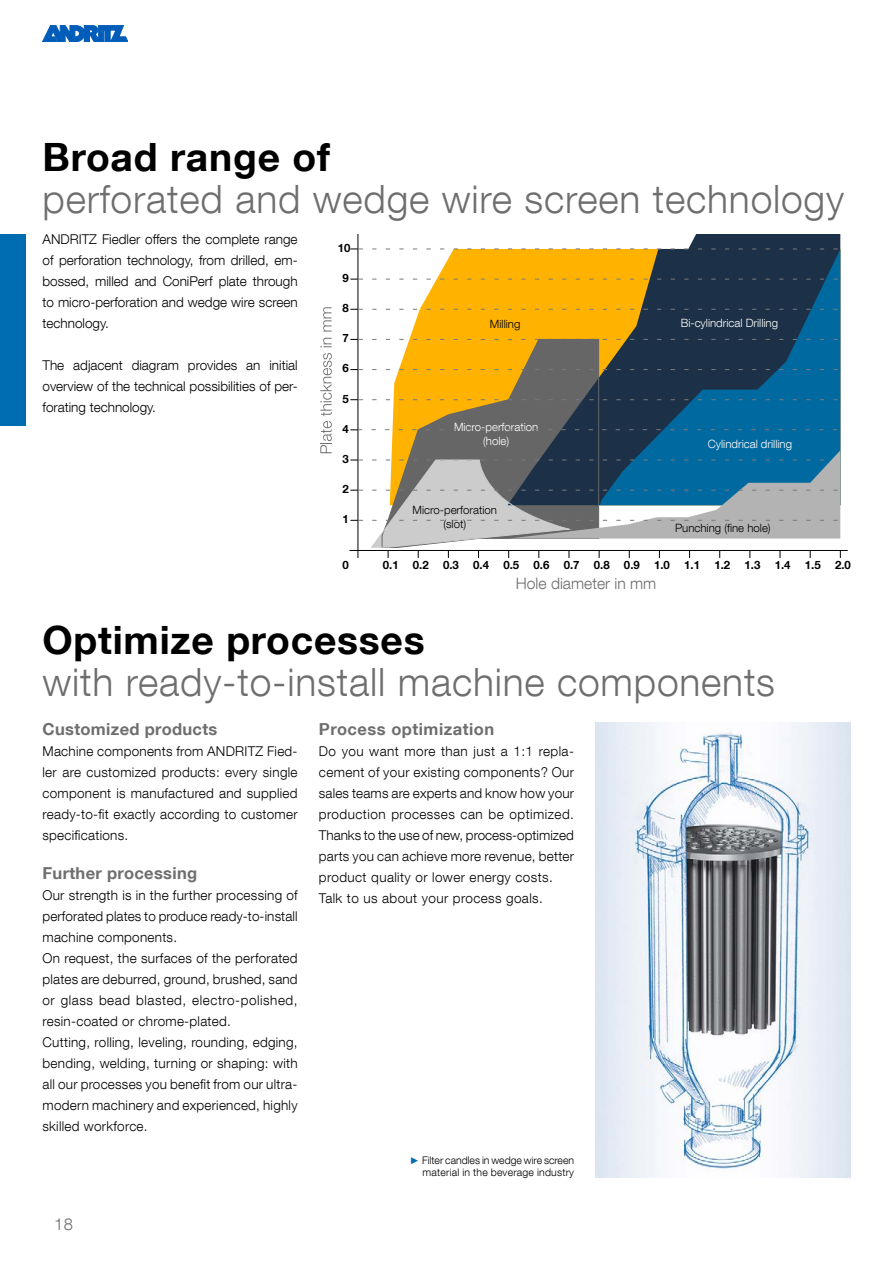
<style>
.page{position:relative;width:893px;height:1263px;background:#fff}
.page>*{position:absolute;margin:0;border:0;box-sizing:border-box;transform-origin:0 0}
.t1{font:300 39px "Helvetica Neue LT Com";letter-spacing:.02em;color:#6e6e6e}
.t2{font:700 39px "Helvetica Neue LT Com";letter-spacing:.02em;color:#000}
.t3{font:700 16.5px "Helvetica Neue LT Com";letter-spacing:.02em;color:#6e6e6e}
.t4{font:300 16.5px "Helvetica Neue LT Com";color:#6e6e6e}
.t5{font:300 15.75px "Helvetica Neue LT Com";color:#6d6e71}
.t6{font:300 13.5px/21px "Helvetica Neue LT Com";letter-spacing:.02em;color:#000;text-align:justify}
.t7{font:300 11.4px/13.6px "Helvetica Neue LT Com";color:#fff;text-align:center}
.t8{font:700 11.4px "Helvetica Neue LT Com";color:#000}
.t9{font:300 11.4px/13.6px "Helvetica Neue LT Com";color:#000;text-align:center}
.t10{font:300 10.5px/12px "Helvetica Neue LT Com";letter-spacing:.01em;color:#000;text-align:right}
.s1{font-family:"Arial";font-weight:700;font-size:9.75px;color:#006cb1}
</style>
<div class="page">
<svg style="left:43px;top:26px;width:85px;height:16px"></svg>
<svg style="left:399px;top:250px;width:109px;height:89px;fill:#ffb300"></svg>
<svg style="left:508px;top:235px;width:332px;height:215px;fill:#ffb300"></svg>
<svg style="left:600px;top:250px;width:240px;height:200px;background:#284f5c"></svg>
<hr style="left:350px;top:550px;width:498px;height:1px;background:#000">
<hr style="left:358px;top:235px;width:1px;height:323px;background:#000">
<svg style="left:350px;top:399px;width:491px;height:1px"></svg>
<svg style="left:350px;top:369px;width:491px;height:1px"></svg>
<svg style="left:350px;top:339px;width:491px;height:1px"></svg>
<svg style="left:350px;top:309px;width:491px;height:1px"></svg>
<svg style="left:350px;top:279px;width:491px;height:1px"></svg>
<svg style="left:350px;top:249px;width:491px;height:1px"></svg>
<svg style="left:382px;top:339px;width:217px;height:111px;background:#a88b44"></svg>
<svg style="left:350px;top:450px;width:491px;height:108px"></svg>
<svg style="left:350px;top:429px;width:491px;height:1px"></svg>
<svg style="left:320px;top:353px;width:12px;height:100px"></svg>
<svg style="left:320px;top:338px;width:12px;height:9px"></svg>
<svg style="left:323px;top:307px;width:9px;height:25px"></svg>
<div style="left:0;top:235px;width:26px;height:191px;background:#006cb1"></div>
<img style="left:595px;top:722px;width:255px;height:455px">
<h1 class="t2" style="left:43px;top:132px;width:289px">Broad range of</h1>
<h1 class="t1" style="left:43px;top:175px;width:803px">perforated and wedge wire screen technology</h1>
<p class="t6" style="left:43px;top:228px;width:257px">ANDRITZ Fiedler offers the complete range of perforation technology, from drilled, em&shy;bossed, milled and ConiPerf plate through to micro-perforation and wedge wire screen technology.</p>
<p class="t6" style="left:43px;top:354px;width:257px">The adjacent diagram provides an initial overview of the technical possibilities of per&shy;forating technology.</p>
<p class="t8" style="left:338px;top:240px;width:14px">10</p>
<p class="t8" style="left:342px;top:270px;width:8px">9</p>
<p class="t8" style="left:342px;top:301px;width:8px">8</p>
<p class="t8" style="left:342px;top:331px;width:8px">7</p>
<p class="t8" style="left:342px;top:361px;width:8px">6</p>
<p class="t8" style="left:342px;top:391px;width:8px">5</p>
<p class="t8" style="left:342px;top:421px;width:8px">4</p>
<p class="t8" style="left:342px;top:452px;width:8px">3</p>
<p class="t8" style="left:342px;top:482px;width:8px">2</p>
<p class="t8" style="left:342px;top:512px;width:8px">1</p>
<p class="t8" style="left:342px;top:557px;width:8px">0</p>
<p class="t8" style="left:383px;top:557px;width:17px">0.1</p>
<p class="t9" style="left:490px;top:317px;width:32px">Milling</p>
<p class="t7" style="left:681px;top:316px;width:99px">Bi-cylindrical Drilling</p>
<p class="t7" style="left:454px;top:420px;width:86px">Micro-perforation (hole)</p>
<p class="t9" style="left:413px;top:503px;width:86px">Micro-perforation (slot)</p>
<p class="t7" style="left:708px;top:436px;width:86px">Cylindrical drilling</p>
<p class="t9" style="left:675px;top:521px;width:97px">Punching (fine hole)</p>
<p class="t8" style="left:413px;top:557px;width:439px">0.2 0.3 0.4 0.5 0.6 0.7 0.8 0.9 1.0 1.1 1.2 1.3 1.4 1.5 2.0</p>
<p class="t5" style="left:516px;top:574px;width:142px">Hole diameter in mm</p>
<h1 class="t2" style="left:43px;top:616px;width:384px">Optimize processes</h1>
<h1 class="t1" style="left:43px;top:658px;width:734px">with ready-to-install machine components</h1>
<p class="t3" style="left:43px;top:718px;width:176px">Customized products</p>
<p class="t6" style="left:43px;top:740px;width:257px">Machine components from ANDRITZ Fied&shy;ler are customized products: every single component is manufactured and supplied ready-to-fit exactly according to customer specifications.</p>
<p class="t3" style="left:43px;top:863px;width:156px">Further processing</p>
<p class="t6" style="left:43px;top:885px;width:257px;text-align:left">Our strength is in the further processing of perforated plates to produce ready-to-install machine components.<br>On request, the surfaces of the perforated plates are deburred, ground, brushed, sand or glass bead blasted, electro-polished, resin-coated or chrome-plated.<br>Cutting, rolling, leveling, rounding, edging, bending, welding, turning or shaping: with all our processes you benefit from our ultra&shy;modern machinery and experienced, highly skilled workforce.</p>
<p class="t4" style="left:54px;top:1214px;width:20px">18</p>
<p class="t3" style="left:319px;top:718px;width:177px">Process optimization</p>
<p class="t6" style="left:319px;top:740px;width:257px;text-align:left">Do you want more than just a 1:1 repla&shy;cement of your existing components? Our sales teams are experts and know how your production processes can be optimized.<br>Thanks to the use of new, process-optimized parts you can achieve more revenue, better product quality or lower energy costs.<br>Talk to us about your process goals.</p>
<p class="t10" style="left:410px;top:1154px;width:166px"><span class="s1">►</span> Filter candles in wedge wire screen material in the beverage industry</p>
</div>
